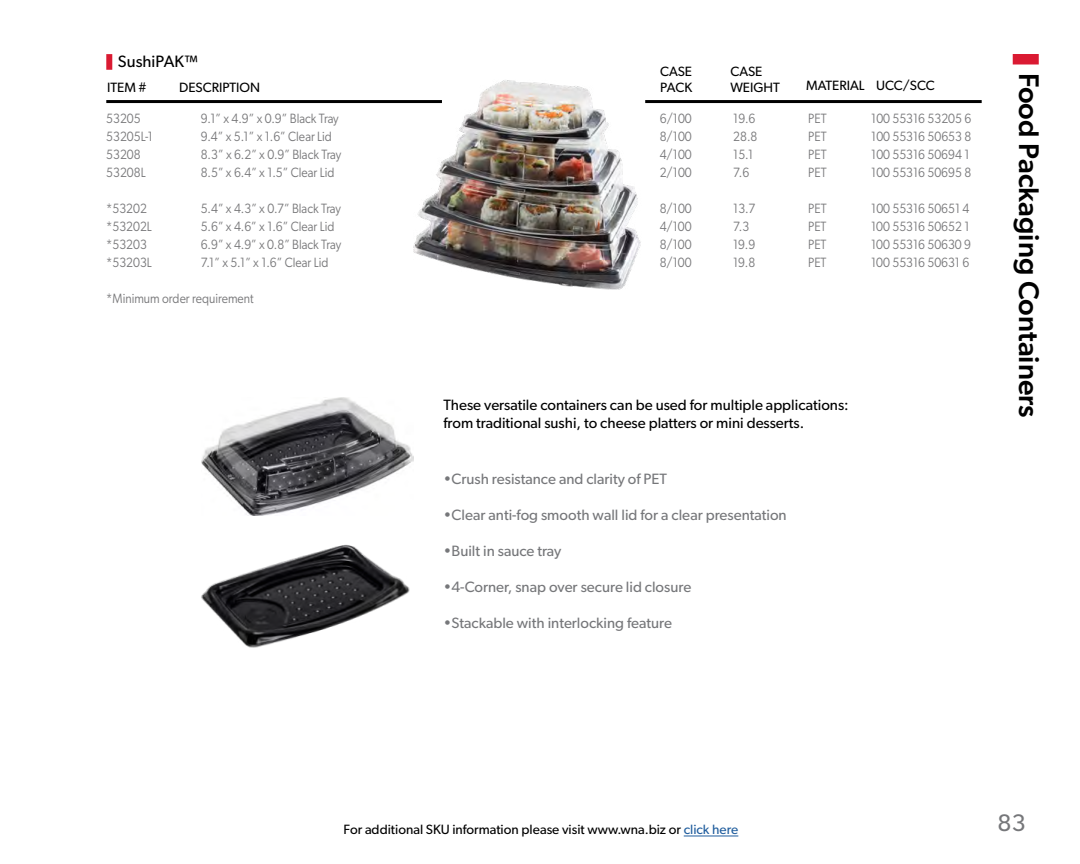
<style>
.page{position:relative;width:1080px;height:864px;background:#fff}
.page>*{position:absolute;margin:0;border:0;box-sizing:border-box;transform-origin:0 0}
.t1{font:500 28.5px "Gibson";color:#000}
.t2{font:24px "Gibson";color:#76777a}
.t3{font:16.5px "Gibson";color:#000}
.t4{font:15px "Gibson";color:#76777a}
.t5{font:15px/18px "Gibson";color:#000}
.t6{font:13.5px "Gibson";color:#78787a;scale:.89 1}
.t7{font:13.5px/16.2px "Gibson";color:#000}
.s1{color:#215e9e}
</style>
<div class="page">
<hr style="left:684px;top:836px;width:54px;height:1px;background:#215e9e">
<img style="left:409px;top:80px;width:232px;height:210px">
<img style="left:202px;top:398px;width:211px;height:117px">
<img style="left:201px;top:544px;width:209px;height:104px">
<div style="left:1013px;top:54px;width:26px;height:10px;background:#da1a32"></div>
<hr style="left:106px;top:100px;width:336px;height:3px;background:#000">
<hr style="left:645px;top:100px;width:337px;height:3px;background:#000">
<div style="left:106px;top:54px;width:6px;height:16px;background:#da1a32"></div>
<p class="t3" style="left:118px;top:52px;width:82px">SushiPAK™</p>
<p class="t7" style="left:107px;top:79px;width:41px">ITEM #</p>
<p class="t7" style="left:179px;top:79px;width:83px">DESCRIPTION</p>
<p class="t7" style="left:660px;top:63px;width:34px">CASE<br>PACK</p>
<p class="t7" style="left:730px;top:63px;width:51px">CASE<br>WEIGHT</p>
<p class="t7" style="left:806px;top:77px;width:130px">MATERIAL UCC/SCC</p>
<p class="t6" style="left:106px;top:110px;width:40px">53205</p>
<p class="t6" style="left:201px;top:110px;width:157px">9.1” x 4.9” x 0.9” Black Tray</p>
<p class="t6" style="left:660px;top:110px;width:37px">6/100</p>
<p class="t6" style="left:733px;top:110px;width:26px">19.6</p>
<p class="t6" style="left:808px;top:110px;width:22px">PET</p>
<p class="t6" style="left:871px;top:110px;width:114px">100 55316 53205 6</p>
<p class="t6" style="left:106px;top:128px;width:54px">53205L-1</p>
<p class="t6" style="left:201px;top:128px;width:149px">9.4” x 5.1” x 1.6” Clear Lid</p>
<p class="t6" style="left:660px;top:128px;width:37px">8/100</p>
<p class="t6" style="left:733px;top:128px;width:29px">28.8</p>
<p class="t6" style="left:808px;top:128px;width:22px">PET</p>
<p class="t6" style="left:871px;top:128px;width:114px">100 55316 50653 8</p>
<p class="t6" style="left:106px;top:146px;width:40px">53208</p>
<p class="t6" style="left:201px;top:146px;width:159px">8.3” x 6.2” x 0.9” Black Tray</p>
<p class="t6" style="left:660px;top:146px;width:37px">4/100</p>
<p class="t6" style="left:733px;top:146px;width:24px">15.1</p>
<p class="t6" style="left:808px;top:146px;width:22px">PET</p>
<p class="t6" style="left:871px;top:146px;width:112px">100 55316 50694 1</p>
<p class="t6" style="left:106px;top:164px;width:46px">53208L</p>
<p class="t6" style="left:201px;top:164px;width:152px">8.5” x 6.4” x 1.5” Clear Lid</p>
<p class="t6" style="left:660px;top:164px;width:37px">2/100</p>
<p class="t6" style="left:733px;top:164px;width:20px">7.6</p>
<p class="t6" style="left:808px;top:164px;width:22px">PET</p>
<p class="t6" style="left:871px;top:164px;width:114px">100 55316 50695 8</p>
<p class="t6" style="left:106px;top:200px;width:47px">*53202</p>
<p class="t6" style="left:201px;top:200px;width:159px">5.4” x 4.3” x 0.7” Black Tray</p>
<p class="t6" style="left:660px;top:200px;width:37px">8/100</p>
<p class="t6" style="left:733px;top:200px;width:26px">13.7</p>
<p class="t6" style="left:808px;top:200px;width:22px">PET</p>
<p class="t6" style="left:871px;top:200px;width:112px">100 55316 50651 4</p>
<p class="t6" style="left:106px;top:218px;width:53px">*53202L</p>
<p class="t6" style="left:201px;top:218px;width:152px">5.6” x 4.6” x 1.6” Clear Lid</p>
<p class="t6" style="left:660px;top:218px;width:37px">4/100</p>
<p class="t6" style="left:733px;top:218px;width:20px">7.3</p>
<p class="t6" style="left:808px;top:218px;width:22px">PET</p>
<p class="t6" style="left:871px;top:218px;width:112px">100 55316 50652 1</p>
<p class="t6" style="left:106px;top:236px;width:47px">*53203</p>
<p class="t6" style="left:201px;top:236px;width:159px">6.9” x 4.9” x 0.8” Black Tray</p>
<p class="t6" style="left:660px;top:236px;width:37px">8/100</p>
<p class="t6" style="left:733px;top:236px;width:26px">19.9</p>
<p class="t6" style="left:808px;top:236px;width:22px">PET</p>
<p class="t6" style="left:871px;top:236px;width:114px">100 55316 50630 9</p>
<p class="t6" style="left:106px;top:254px;width:53px">*53203L</p>
<p class="t6" style="left:201px;top:254px;width:145px">7.1” x 5.1” x 1.6” Clear Lid</p>
<p class="t6" style="left:660px;top:254px;width:37px">8/100</p>
<p class="t6" style="left:733px;top:254px;width:26px">19.8</p>
<p class="t6" style="left:808px;top:254px;width:22px">PET</p>
<p class="t6" style="left:871px;top:254px;width:112px">100 55316 50631 6</p>
<p class="t6" style="left:106px;top:290px;width:167px">*Minimum order requirement</p>
<p class="t5" style="left:443px;top:396px;width:407px">These versatile containers can be used for multiple applications: from traditional sushi, to cheese platters or mini desserts.</p>
<p class="t4" style="left:443px;top:470px;width:225px">•Crush resistance and clarity of PET</p>
<p class="t4" style="left:443px;top:506px;width:345px">•Clear anti-fog smooth wall lid for a clear presentation</p>
<p class="t4" style="left:443px;top:542px;width:119px">•Built in sauce tray</p>
<p class="t4" style="left:443px;top:578px;width:249px">•4-Corner, snap over secure lid closure</p>
<p class="t4" style="left:443px;top:614px;width:230px">•Stackable with interlocking feature</p>
<h1 class="t1" style="left:1046px;top:73px;width:346px;rotate:90deg">Food Packaging Containers</h1>
<p class="t7" style="left:344px;top:821px;width:396px">For additional SKU information please visit www.wna.biz or <span class="s1">click here</span></p>
<h2 class="t2" style="left:998px;top:808px;width:30px">83</h2>
</div>
